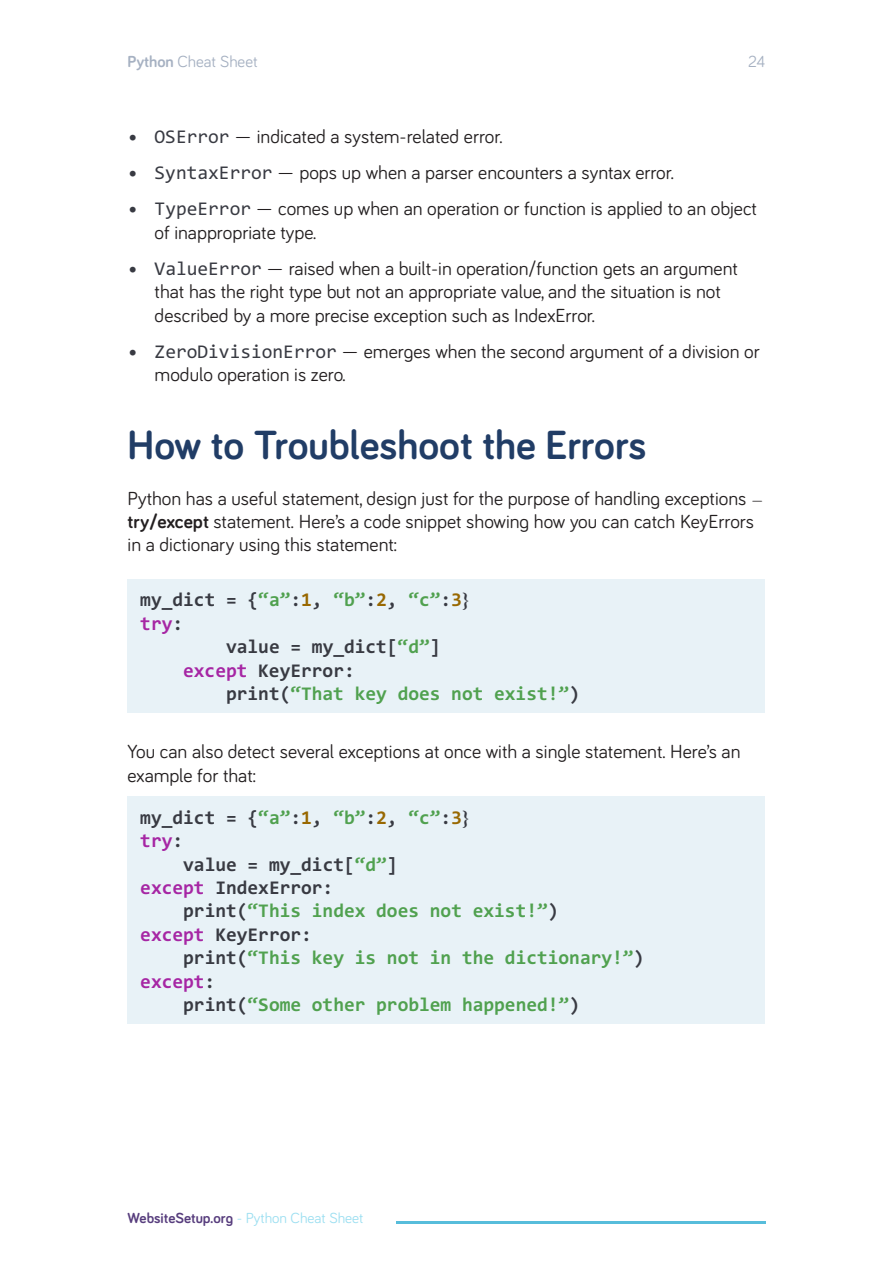
<style>
.page{position:relative;width:893px;height:1263px;background:#fff}
.page>*{position:absolute;margin:0;border:0;box-sizing:border-box;transform-origin:0 0}
.t1{font:700 42px "Bariol";color:#213d66}
.t2{font:19.5px/23.4px "Bariol";color:#231f20}
.t3{font:700 19.5px "Consolas";color:#383a42}
.t4{font:700 19.5px "Consolas";color:#50a14f}
.t5{font:700 19.5px "Consolas";color:#a626a4}
.t6{font:16.5px "Bariol";color:#a6b1c2}
.t7{font:15px "Bariol";color:#9ddff1}
.s1{font-weight:700}
.s2{font-family:"Consolas";color:#383a42}
.s3{font-size:13.5px}
.s4{color:#50a14f}
.s5{color:#986801}
.s6{font-family:"Times New Roman"}
.s7{color:#383a42}
.s8{color:#a626a4}
.s9{font-weight:700;color:#573d7d}
</style>
<div class="page">
<div style="left:128px;top:579px;width:637px;height:134px;background:#e8f2f7"></div>
<div style="left:128px;top:796px;width:637px;height:228px;background:#e8f2f7"></div>
<hr style="left:396px;top:1221px;width:369px;height:2px;background:#57bddb">
<p class="t6" style="left:128px;top:51px;width:132px"><span class="s1">Python</span> Cheat Sheet</p>
<p class="t6" style="left:748px;top:51px;width:19px">24</p>
<p class="t2" style="left:128px;top:124px;width:376px"><span class="s2">• OSError</span> — indicated a system-related error.</p>
<p class="t2" style="left:128px;top:160px;width:548px"><span class="s2">• SyntaxError</span> — pops up when a parser encounters a syntax error.</p>
<p class="t2" style="left:155px;top:196px;width:604px;text-indent:-27px"><span class="s2">• TypeError</span> — comes up when an operation or function is applied to an object of inappropriate type.</p>
<p class="t2" style="left:155px;top:256px;width:585px;text-indent:-27px"><span class="s2">• ValueError</span> — raised when a built-in operation/function gets an argument that has the right type but not an appropriate value, and the situation is not described by a more precise exception such as IndexError.</p>
<p class="t2" style="left:155px;top:338px;width:607px;text-indent:-27px"><span class="s2">• ZeroDivisionError</span> — emerges when the second argument of a division or modulo operation is zero.</p>
<h1 class="t1" style="left:128px;top:416px;width:520px">How to Troubleshoot the Errors</h1>
<p class="t2" style="left:128px;top:485px;width:637px">Python has a useful statement, design just for the purpose of handling exceptions <span class="s3">— </span><span class="s1">try/except</span> statement. Here’s a code snippet showing how you can catch KeyErrors in a dictionary using this statement:</p>
<p class="t3" style="left:140px;top:587px;width:331px">my_dict = {<span class="s4">“a”</span>:<span class="s5">1</span>, <span class="s4">“b”</span>:<span class="s5">2</span>, <span class="s4">“c”</span>:<span class="s5">3</span><span class="s6">}</span></p>
<p class="t5" style="left:140px;top:611px;width:44px">try<span class="s7">:</span></p>
<p class="t3" style="left:226px;top:634px;width:216px">value = my_dict[<span class="s4">“d”</span>]</p>
<p class="t3" style="left:183px;top:658px;width:173px"><span class="s8">except</span> KeyError:</p>
<p class="t4" style="left:226px;top:681px;width:355px"><span class="s7">print(</span>“That key does not exist!”<span class="s7">)</span></p>
<p class="t2" style="left:128px;top:739px;width:614px">You can also detect several exceptions at once with a single statement. Here’s an example for that:</p>
<p class="t3" style="left:140px;top:805px;width:331px">my_dict = {<span class="s4">“a”</span>:<span class="s5">1</span>, <span class="s4">“b”</span>:<span class="s5">2</span>, <span class="s4">“c”</span>:<span class="s5">3</span><span class="s6">}</span></p>
<p class="t5" style="left:140px;top:828px;width:44px">try<span class="s7">:</span></p>
<p class="t3" style="left:183px;top:852px;width:216px">value = my_dict[<span class="s4">“d”</span>]</p>
<p class="t3" style="left:140px;top:875px;width:195px"><span class="s8">except</span> IndexError:</p>
<p class="t4" style="left:183px;top:898px;width:377px"><span class="s7">print(</span>“This index does not exist!”<span class="s7">)</span></p>
<p class="t3" style="left:140px;top:922px;width:173px"><span class="s8">except</span> KeyError:</p>
<p class="t4" style="left:183px;top:945px;width:462px"><span class="s7">print(</span>“This key is not in the dictionary!”<span class="s7">)</span></p>
<p class="t5" style="left:140px;top:969px;width:77px">except<span class="s7">:</span></p>
<p class="t4" style="left:183px;top:992px;width:398px"><span class="s7">print(</span>“Some other problem happened!”<span class="s7">)</span></p>
<p class="t7" style="left:128px;top:1208px;width:237px"><span class="s9">WebsiteSetup.org</span> - Python Cheat Sheet</p>
</div>
